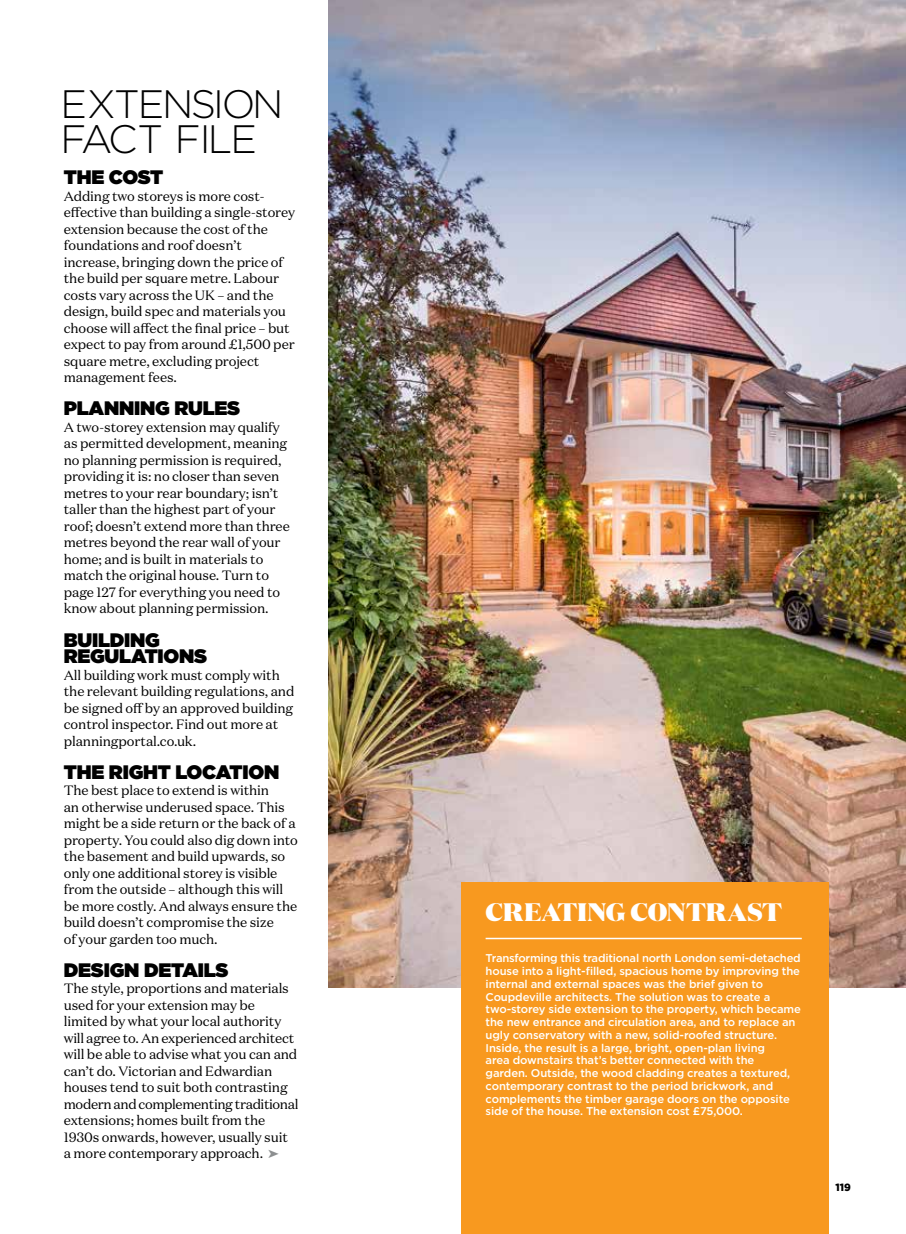
<style>
.page{position:relative;width:906px;height:1234px;background:#fff}
.page>*{position:absolute;margin:0;border:0;box-sizing:border-box;transform-origin:0 0}
.t1{font:300 39.6px/34.5px "Gotham";letter-spacing:-.055em;color:#000}
.t2{font:900 25.35px "Domaine Display";color:#fff}
.t3{font:900 19.5px/16.5px "Gotham";letter-spacing:-.01em;color:#000}
.t4{font:13.5px/16.5px "Domaine Text";letter-spacing:-.01em;color:#000}
.t5{font:500 11.25px/12.8px "Gotham";letter-spacing:-.01em;color:#fff}
.s1{color:#8c8f90}
</style>
<div class="page">
<img style="left:329px;top:0;width:577px;height:987px">
<div style="left:461px;top:882px;width:368px;height:351px;background:#f8991f"></div>
<hr style="left:485px;top:937px;width:317px;height:2px;background:#fff">
<h1 class="t1" style="left:61px;top:86px;width:224px">EXTENSION<br>FACT FILE</h1>
<h3 class="t3" style="left:64px;top:168px;width:101px">THE COST</h3>
<p class="t4" style="left:64px;top:187px;width:233px">Adding two storeys is more cost&shy;effective than building a single-storey extension because the cost of the foundations and roof doesn’t increase, bringing down the price of the build per square metre. Labour costs vary across the UK – and the design, build spec and materials you choose will affect the final price – but expect to pay from around £1,500 per square metre, excluding project management fees.</p>
<h3 class="t3" style="left:64px;top:399px;width:178px">PLANNING RULES</h3>
<p class="t4" style="left:64px;top:418px;width:228px">A two-storey extension may qualify as permitted development, meaning no planning permission is required, providing it is: no closer than seven metres to your rear boundary; isn’t taller than the highest part of your roof; doesn’t extend more than three metres beyond the rear wall of your home; and is built in materials to match the original house. Turn to page 127 for everything you need to know about planning permission.</p>
<h3 class="t3" style="left:64px;top:630px;width:145px">BUILDING<br>REGULATIONS</h3>
<p class="t4" style="left:64px;top:666px;width:232px">All building work must comply with the relevant building regulations, and be signed off by an approved building control inspector. Find out more at planningportal.co.uk.</p>
<h3 class="t3" style="left:64px;top:762px;width:217px">THE RIGHT LOCATION</h3>
<p class="t4" style="left:64px;top:781px;width:236px">The best place to extend is within<br>an otherwise underused space. This might be a side return or the back of a property. You could also dig down into the basement and build upwards, so only one additional storey is visible from the outside – although this will be more costly. And always ensure the build doesn’t compromise the size<br>of your garden too much.</p>
<h3 class="t3" style="left:64px;top:960px;width:166px">DESIGN DETAILS</h3>
<p class="t4" style="left:64px;top:979px;width:236px">The style, proportions and materials used for your extension may be limited by what your local authority will agree to. An experienced architect will be able to advise what you can and can’t do. Victorian and Edwardian houses tend to suit both contrasting modern and complementing traditional extensions; homes built from the 1930s onwards, however, usually suit a more contemporary approach. <span class="s1">➤</span></p>
<h2 class="t2" style="left:485px;top:894px;width:298px">CREATING CONTRAST</h2>
<p class="t5" style="left:485px;top:951px;width:317px">Transforming this traditional north London semi-detached house into a light-filled, spacious home by improving the internal and external spaces was the brief given to Coupdeville architects. The solution was to create a two-storey side extension to the property, which became the new entrance and circulation area, and to replace an ugly conservatory with a new, solid-roofed structure.<br>Inside, the result is a large, bright, open-plan living<br>area downstairs that’s better connected with the<br>garden. Outside, the wood cladding creates a textured, contemporary contrast to the period brickwork, and complements the timber garage doors on the opposite side of the house. The extension cost £75,000.</p>
</div>
